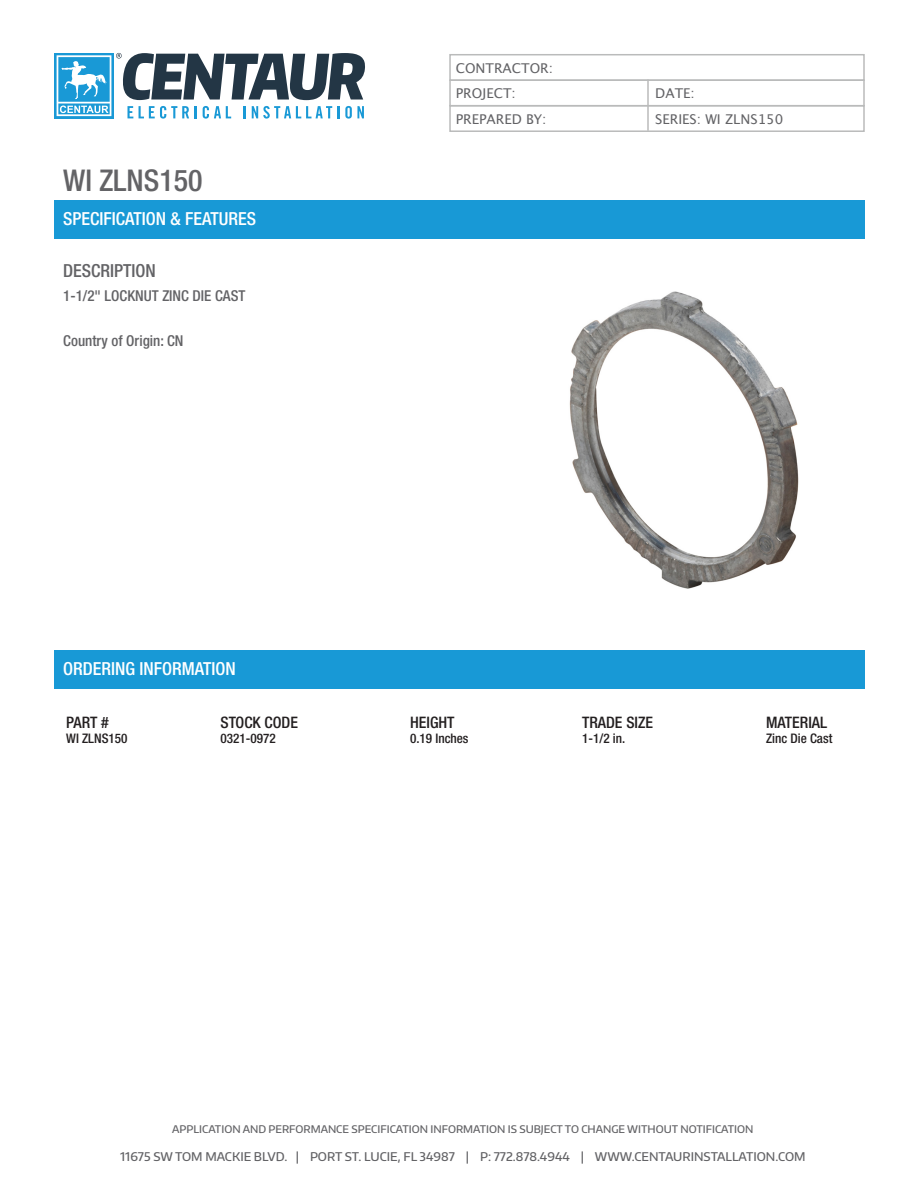
<style>
.page{position:relative;width:918px;height:1188px;background:#fff}
.page>*{position:absolute;margin:0;border:0;box-sizing:border-box;transform-origin:0 0}
.t1{font:500 condensed 30px "Helvetica Neue";color:#636366}
.t2{font:500 condensed 18px "Helvetica Neue";color:#fff}
.t3{font:500 condensed 18px "Helvetica Neue";color:#636366}
.t4{font:500 condensed 15.9px "Helvetica Neue";color:#231f20}
.t5{font:500 condensed 15px "Helvetica Neue";color:#636366}
.t6{font:13.5px "Lucida Grande";color:#636366}
.t7{font:500 condensed 13.2px "Helvetica Neue";color:#231f20}
.t8{font:500 12px "Encode Sans Normal";color:#636366}
.t9{font:500 10.5px "Encode Sans Normal";color:#636366}
</style>
<div class="page">
<svg style="left:54px;top:53px;width:3px;height:65px"></svg>
<svg style="left:57px;top:53px;width:308px;height:65px"></svg>
<div style="left:449px;top:54px;width:416px;height:27px;border:2px solid #babbbb"></div>
<div style="left:449px;top:79px;width:416px;height:27px;border:2px solid #babbbb"></div>
<hr style="left:647px;top:80px;width:2px;height:25px;background:#babbbb">
<div style="left:449px;top:105px;width:416px;height:27px;border:2px solid #babbbb"></div>
<hr style="left:647px;top:106px;width:2px;height:24px;background:#babbbb">
<div style="left:54px;top:200px;width:811px;height:39px;background:#1899d6"></div>
<div style="left:54px;top:650px;width:811px;height:39px;background:#1899d6"></div>
<img style="left:569px;top:292px;width:230px;height:297px">
<p class="t1" style="left:63px;top:163px;width:141px">WI ZLNS150</p>
<p class="t2" style="left:63px;top:208px;width:195px">SPECIFICATION &amp; FEATURES</p>
<p class="t3" style="left:63px;top:260px;width:94px">DESCRIPTION</p>
<p class="t5" style="left:63px;top:286px;width:184px">1-1/2" LOCKNUT ZINC DIE CAST</p>
<p class="t5" style="left:63px;top:331px;width:122px">Country of Origin: CN</p>
<p class="t6" style="left:456px;top:60px;width:99px">CONTRACTOR:</p>
<p class="t6" style="left:456px;top:86px;width:62px">PROJECT:</p>
<p class="t6" style="left:655px;top:86px;width:41px">DATE:</p>
<p class="t6" style="left:456px;top:111px;width:92px">PREPARED BY:</p>
<p class="t6" style="left:655px;top:111px;width:130px">SERIES: WI ZLNS150</p>
<p class="t2" style="left:63px;top:658px;width:174px">ORDERING INFORMATION</p>
<p class="t4" style="left:66px;top:712px;width:44px">PART #</p>
<p class="t7" style="left:66px;top:731px;width:63px">WI ZLNS150</p>
<p class="t4" style="left:220px;top:712px;width:79px">STOCK CODE</p>
<p class="t7" style="left:220px;top:731px;width:57px">0321-0972</p>
<p class="t4" style="left:410px;top:712px;width:46px">HEIGHT</p>
<p class="t7" style="left:410px;top:731px;width:60px">0.19 Inches</p>
<p class="t4" style="left:582px;top:712px;width:72px">TRADE SIZE</p>
<p class="t7" style="left:582px;top:731px;width:45px">1-1/2 in.</p>
<p class="t4" style="left:766px;top:712px;width:63px">MATERIAL</p>
<p class="t7" style="left:766px;top:731px;width:68px">Zinc Die Cast</p>
<p class="t9" style="left:172px;top:1122px;width:583px">APPLICATION AND PERFORMANCE SPECIFICATION INFORMATION IS SUBJECT TO CHANGE WITHOUT NOTIFICATION</p>
<p class="t8" style="left:120px;top:1149px;width:687px">11675 SW TOM MACKIE BLVD. | PORT ST. LUCIE, FL 34987 | P: 772.878.4944 | WWW.CENTAURINSTALLATION.COM</p>
</div>
